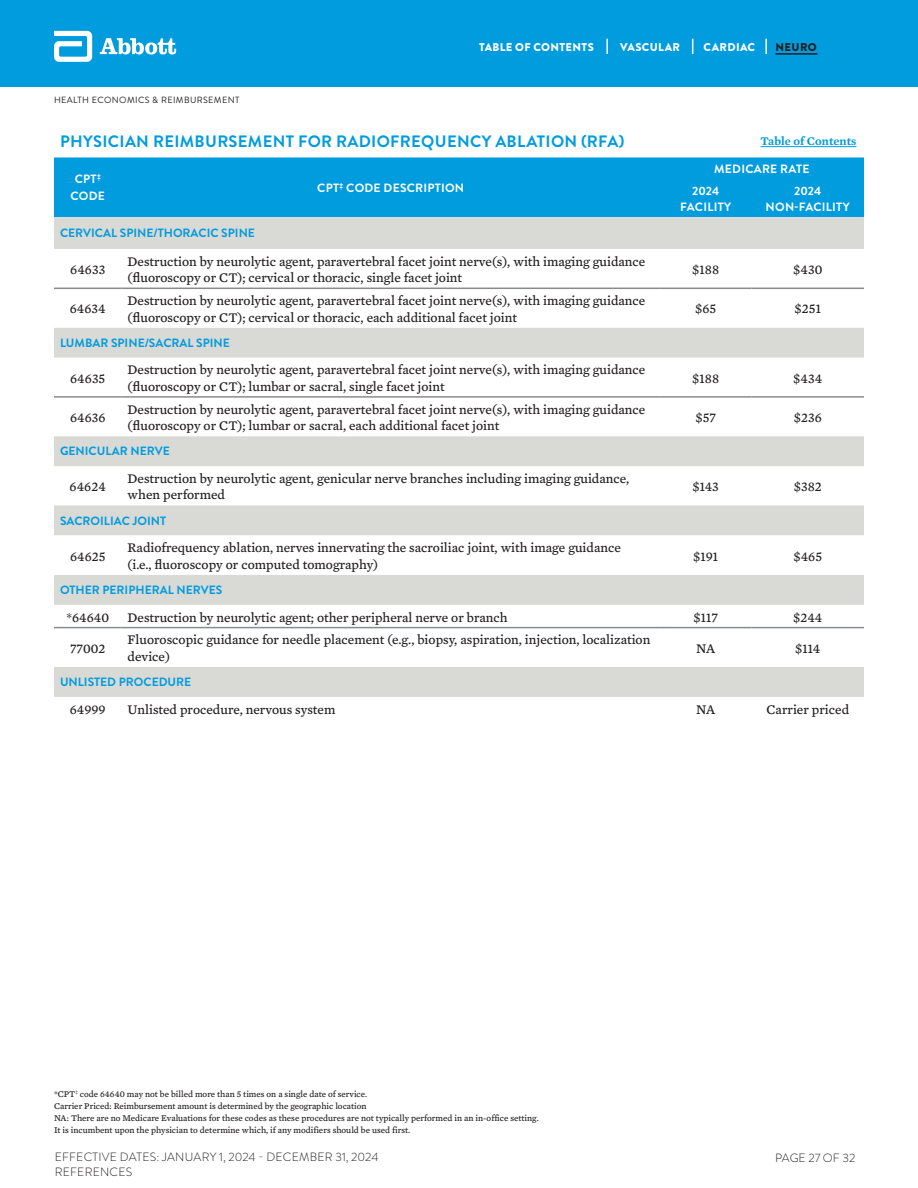
<style>
.page{position:relative;width:918px;height:1188px;background:#fff}
.page>*{position:absolute;margin:0;border:0;box-sizing:border-box;transform-origin:0 0}
.Table_Arial_9pt_Regular_14pt{font:700 16.5px "Brandon Grotesque";letter-spacing:.02em;color:#009cde}
.Table_Arial_9pt_Regular_14pt-2{font:13.5px/16.5px "Mercury Text G4";color:#231f20}
.Table_Arial_9pt_Regular_14pt-3{font:700 12px "Brandon Grotesque";color:#009cde}
.Table_Arial_9pt_Regular_14pt-4{font:700 12px/16.5px "Brandon Grotesque";letter-spacing:.02em;color:#fff;text-align:center}
.t1{font:300 12px/14.4px "Brandon Grotesque";letter-spacing:.02em;color:#231f20}
.Table_Arial_9pt_Regular_14pt-5{font:600 12px "Mercury Text G4";color:#009cde}
.t2{font:300 12px "Brandon Grotesque";color:#231f20}
.t3{font:900 11.25px "Brandon Grotesque";letter-spacing:.03em;color:#fff}
.t4{font:900 11.25px "Brandon Grotesque";letter-spacing:.03em;color:#231f20}
.Table_Arial_9pt_Regular_14pt-6{font:9px "Mercury Text G4";color:#231f20}
.t5{font:9px "Brandon Grotesque";letter-spacing:.04em;color:#231f20}
</style>
<div class="page">
<div style="left:1px;top:0;width:917px;height:86px;background:#009cde"></div>
<svg style="left:606px;top:39px;width:2px;height:15px"></svg>
<svg style="left:692px;top:39px;width:1px;height:15px"></svg>
<svg style="left:765px;top:39px;width:2px;height:15px"></svg>
<hr style="left:776px;top:53px;width:42px;height:2px;background:#231f20">
<svg style="left:54px;top:31px;width:38px;height:31px"></svg>
<svg style="left:100px;top:38px;width:76px;height:16px"></svg>
<div style="left:54px;top:158px;width:810px;height:59px;background:#009cde"></div>
<svg style="left:54px;top:217px;width:810px;height:480px"></svg>
<svg style="left:54px;top:289px;width:810px;height:286px"></svg>
<hr style="left:54px;top:288px;width:68px;height:1px;background:#888b8d">
<hr style="left:122px;top:288px;width:538px;height:1px;background:#888b8d">
<hr style="left:660px;top:288px;width:92px;height:1px;background:#888b8d">
<hr style="left:752px;top:288px;width:112px;height:1px;background:#888b8d">
<hr style="left:54px;top:396px;width:68px;height:2px;background:#888b8d">
<hr style="left:122px;top:396px;width:538px;height:2px;background:#888b8d">
<hr style="left:660px;top:396px;width:92px;height:2px;background:#888b8d">
<hr style="left:752px;top:396px;width:112px;height:2px;background:#888b8d">
<hr style="left:54px;top:627px;width:68px;height:1px;background:#888b8d">
<hr style="left:122px;top:627px;width:538px;height:1px;background:#888b8d">
<hr style="left:660px;top:627px;width:92px;height:1px;background:#888b8d">
<hr style="left:752px;top:627px;width:112px;height:1px;background:#888b8d">
<hr style="left:761px;top:146px;width:95px;height:1px;background:#009cde">
<p class="t3" style="left:479px;top:39px;width:116px">TABLE OF CONTENTS</p>
<p class="t3" style="left:620px;top:39px;width:61px">VASCULAR</p>
<p class="t3" style="left:704px;top:39px;width:53px">CARDIAC</p>
<p class="t4" style="left:776px;top:39px;width:43px">NEURO</p>
<p class="t5" style="left:54px;top:93px;width:187px">HEALTH ECONOMICS &amp; REIMBURSEMENT</p>
<p class="Table_Arial_9pt_Regular_14pt" style="left:60px;top:130px;width:566px">PHYSICIAN REIMBURSEMENT FOR RADIOFREQUENCY ABLATION (RFA)</p>
<p class="Table_Arial_9pt_Regular_14pt-4" style="left:71px;top:171px;width:36px">CPT<sup>‡<br></sup>CODE</p>
<p class="Table_Arial_9pt_Regular_14pt-4" style="left:317px;top:179px;width:148px">CPT<sup>‡</sup> CODE DESCRIPTION</p>
<p class="Table_Arial_9pt_Regular_14pt-5" style="left:761px;top:133px;width:97px">Table of Contents</p>
<p class="Table_Arial_9pt_Regular_14pt-4" style="left:714px;top:161px;width:97px">MEDICARE RATE</p>
<p class="Table_Arial_9pt_Regular_14pt-4" style="left:692px;top:182px;width:29px">2024</p>
<p class="Table_Arial_9pt_Regular_14pt-4" style="left:680px;top:199px;width:53px">FACILITY</p>
<p class="Table_Arial_9pt_Regular_14pt-4" style="left:794px;top:182px;width:29px">2024</p>
<p class="Table_Arial_9pt_Regular_14pt-4" style="left:766px;top:199px;width:86px">NON-FACILITY</p>
<p class="Table_Arial_9pt_Regular_14pt-3" style="left:60px;top:225px;width:197px">CERVICAL SPINE/THORACIC SPINE</p>
<p class="Table_Arial_9pt_Regular_14pt-2" style="left:70px;top:261px;width:37px">64633</p>
<p class="Table_Arial_9pt_Regular_14pt-2" style="left:128px;top:252px;width:519px">Destruction by neurolytic agent, paravertebral facet joint nerve(s), with imaging guidance (fluoroscopy or CT); cervical or thoracic, single facet joint</p>
<p class="Table_Arial_9pt_Regular_14pt-2" style="left:692px;top:261px;width:28px">$188</p>
<p class="Table_Arial_9pt_Regular_14pt-2" style="left:793px;top:261px;width:31px">$430</p>
<p class="Table_Arial_9pt_Regular_14pt-2" style="left:70px;top:300px;width:38px">64634</p>
<p class="Table_Arial_9pt_Regular_14pt-2" style="left:128px;top:292px;width:519px">Destruction by neurolytic agent, paravertebral facet joint nerve(s), with imaging guidance (fluoroscopy or CT); cervical or thoracic, each additional facet joint</p>
<p class="Table_Arial_9pt_Regular_14pt-2" style="left:695px;top:300px;width:23px">$65</p>
<p class="Table_Arial_9pt_Regular_14pt-2" style="left:795px;top:300px;width:28px">$251</p>
<p class="Table_Arial_9pt_Regular_14pt-3" style="left:60px;top:334px;width:171px">LUMBAR SPINE/SACRAL SPINE</p>
<p class="Table_Arial_9pt_Regular_14pt-2" style="left:70px;top:369px;width:37px">64635</p>
<p class="Table_Arial_9pt_Regular_14pt-2" style="left:128px;top:361px;width:519px">Destruction by neurolytic agent, paravertebral facet joint nerve(s), with imaging guidance (fluoroscopy or CT); lumbar or sacral, single facet joint</p>
<p class="Table_Arial_9pt_Regular_14pt-2" style="left:692px;top:369px;width:28px">$188</p>
<p class="Table_Arial_9pt_Regular_14pt-2" style="left:793px;top:369px;width:30px">$434</p>
<p class="Table_Arial_9pt_Regular_14pt-2" style="left:70px;top:408px;width:37px">64636</p>
<p class="Table_Arial_9pt_Regular_14pt-2" style="left:128px;top:400px;width:519px">Destruction by neurolytic agent, paravertebral facet joint nerve(s), with imaging guidance (fluoroscopy or CT); lumbar or sacral, each additional facet joint</p>
<p class="Table_Arial_9pt_Regular_14pt-2" style="left:695px;top:408px;width:22px">$57</p>
<p class="Table_Arial_9pt_Regular_14pt-2" style="left:794px;top:408px;width:30px">$236</p>
<p class="Table_Arial_9pt_Regular_14pt-3" style="left:60px;top:443px;width:111px">GENICULAR NERVE</p>
<p class="Table_Arial_9pt_Regular_14pt-2" style="left:70px;top:478px;width:38px">64624</p>
<p class="Table_Arial_9pt_Regular_14pt-2" style="left:128px;top:470px;width:503px">Destruction by neurolytic agent, genicular nerve branches including imaging guidance, when performed</p>
<p class="Table_Arial_9pt_Regular_14pt-2" style="left:693px;top:478px;width:28px">$143</p>
<p class="Table_Arial_9pt_Regular_14pt-2" style="left:794px;top:478px;width:30px">$382</p>
<p class="Table_Arial_9pt_Regular_14pt-3" style="left:60px;top:512px;width:108px">SACROILIAC JOINT</p>
<p class="Table_Arial_9pt_Regular_14pt-2" style="left:70px;top:547px;width:37px">64625</p>
<p class="Table_Arial_9pt_Regular_14pt-2" style="left:128px;top:539px;width:495px">Radiofrequency ablation, nerves innervating the sacroiliac joint, with image guidance</p>
<p class="Table_Arial_9pt_Regular_14pt-2" style="left:128px;top:555px;width:252px">(i.e., fluoroscopy or computed tomography)</p>
<p class="Table_Arial_9pt_Regular_14pt-2" style="left:693px;top:547px;width:27px">$191</p>
<p class="Table_Arial_9pt_Regular_14pt-2" style="left:793px;top:547px;width:30px">$465</p>
<p class="Table_Arial_9pt_Regular_14pt-3" style="left:60px;top:581px;width:164px">OTHER PERIPHERAL NERVES</p>
<p class="Table_Arial_9pt_Regular_14pt-2" style="left:66px;top:608px;width:44px">*64640</p>
<p class="Table_Arial_9pt_Regular_14pt-2" style="left:128px;top:608px;width:381px">Destruction by neurolytic agent; other peripheral nerve or branch</p>
<p class="Table_Arial_9pt_Regular_14pt-2" style="left:694px;top:608px;width:26px">$117</p>
<p class="Table_Arial_9pt_Regular_14pt-2" style="left:793px;top:608px;width:31px">$244</p>
<p class="Table_Arial_9pt_Regular_14pt-2" style="left:70px;top:639px;width:37px">77002</p>
<p class="Table_Arial_9pt_Regular_14pt-2" style="left:128px;top:631px;width:524px">Fluoroscopic guidance for needle placement (e.g., biopsy, aspiration, injection, localization device)</p>
<p class="Table_Arial_9pt_Regular_14pt-2" style="left:696px;top:639px;width:20px">NA</p>
<p class="Table_Arial_9pt_Regular_14pt-2" style="left:795px;top:639px;width:26px">$114</p>
<p class="Table_Arial_9pt_Regular_14pt-3" style="left:60px;top:674px;width:133px">UNLISTED PROCEDURE</p>
<p class="Table_Arial_9pt_Regular_14pt-2" style="left:70px;top:700px;width:37px">64999</p>
<p class="Table_Arial_9pt_Regular_14pt-2" style="left:128px;top:700px;width:209px">Unlisted procedure, nervous system</p>
<p class="Table_Arial_9pt_Regular_14pt-2" style="left:696px;top:700px;width:20px">NA</p>
<p class="Table_Arial_9pt_Regular_14pt-2" style="left:766px;top:700px;width:84px">Carrier priced</p>
<p class="Table_Arial_9pt_Regular_14pt-6" style="left:54px;top:1088px;width:315px">*CPT<sup>‡</sup> code 64640 may not be billed more than 5 times on a single date of service.</p>
<p class="Table_Arial_9pt_Regular_14pt-6" style="left:54px;top:1099px;width:314px">Carrier Priced: Reimbursement amount is determined by the geographic location</p>
<p class="Table_Arial_9pt_Regular_14pt-6" style="left:54px;top:1111px;width:486px">NA: There are no Medicare Evaluations for these codes as these procedures are not typically performed in an in-office setting.</p>
<p class="Table_Arial_9pt_Regular_14pt-6" style="left:54px;top:1123px;width:358px">It is incumbent upon the physician to determine which, if any modifiers should be used first.</p>
<p class="t1" style="left:55px;top:1150px;width:325px">EFFECTIVE DATES: JANUARY 1, 2024 - DECEMBER 31, 2024<br>REFERENCES</p>
<p class="t2" style="left:775px;top:1150px;width:82px">PAGE 27 OF 32</p>
</div>
